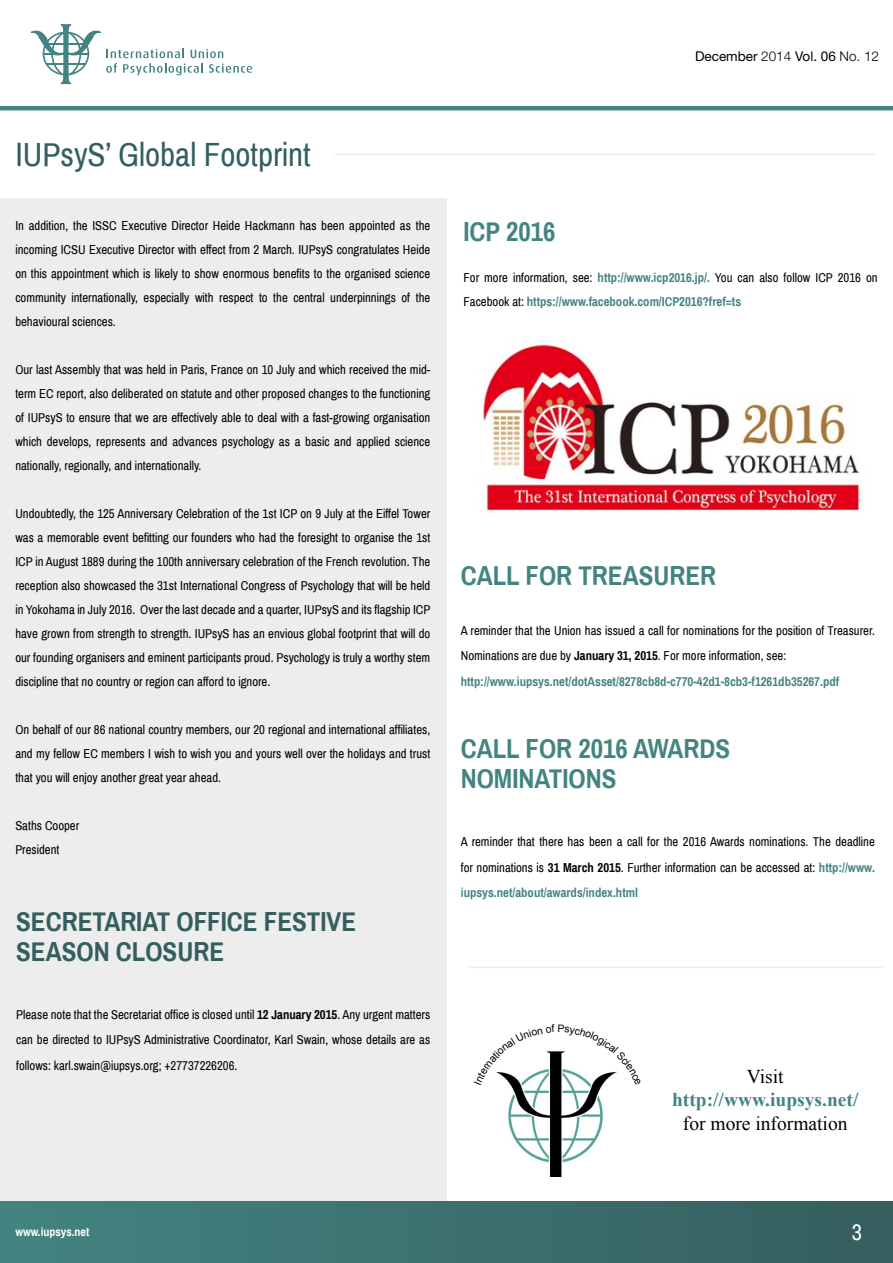
<style>
.page{position:relative;width:893px;height:1263px;background:#fff}
.page>*{position:absolute;margin:0;border:0;box-sizing:border-box;transform-origin:0 0}
.t1{font:33px "Archivo Narrow";color:#355e5e}
.t2{font:700 27px/30px "Archivo Narrow";color:#438481}
.t3{font:700 27px/30px "Archivo Narrow";color:#355e5e}
.t4{font:22.5px "Archivo Narrow";color:#fff}
.t5{font:19.5px "Times New Roman";color:#000}
.t6{font:700 19.5px "Times New Roman";color:#438481}
.t7{font:13.5px "Helvetica Neue";color:#000}
.t8{font:12.75px/24px "Archivo Narrow";color:#000;text-align:justify}
.t9{font:700 12.75px/24px "Archivo Narrow";color:#438481}
.t10{font:700 12px "Archivo Narrow";color:#fff}
.s1{font-weight:300}
.s2{font-weight:700}
.s3{font-weight:400;color:#000}
.s4{font-weight:700;color:#438481}
</style>
<div class="page">
<div style="left:0;top:1201px;width:893px;height:62px;background:linear-gradient(to right,#438481,#355e5e)"></div>
<svg style="left:31px;top:24px;width:221px;height:60px"></svg>
<hr style="left:0;top:106px;width:893px;height:4px;background:#438481">
<div style="left:0;top:199px;width:446px;height:1002px;background:#ededee"></div>
<hr style="left:335px;top:154px;width:540px;height:1px;background:#ededee">
<img style="left:482px;top:344px;width:378px;height:168px">
<img style="left:508px;top:1085px;width:95px;height:92px">
<hr style="left:469px;top:967px;width:414px;height:1px;background:#939598">
<svg style="left:496px;top:1051px;width:121px;height:34px"></svg>
<p class="t7" style="left:695px;top:46px;width:186px">December <span class="s1">2014</span> Vol. 06 <span class="s1">No. 12</span></p>
<h1 class="t1" style="left:15px;top:134px;width:297px">IUPsyS’ Global Footprint</h1>
<p class="t8" style="left:15px;top:214px;width:416px">In addition, the ISSC Executive Director Heide Hackmann has been appointed as the incoming ICSU Executive Director with effect from 2 March. IUPsyS congratulates Heide on this appointment which is likely to show enormous benefits to the organised science community internationally, especially with respect to the central underpinnings of the behavioural sciences.</p>
<p class="t8" style="left:15px;top:358px;width:416px">Our last Assembly that was held in Paris, France on 10 July and which received the mid&shy;term EC report, also deliberated on statute and other proposed changes to the functioning of IUPsyS to ensure that we are effectively able to deal with a fast-growing organisation which develops, represents and advances psychology as a basic and applied science nationally, regionally, and internationally.</p>
<p class="t8" style="left:15px;top:502px;width:417px">Undoubtedly, the 125 Anniversary Celebration of the 1st ICP on 9 July at the Eiffel Tower was a memorable event befitting our founders who had the foresight to organise the 1st ICP in August 1889 during the 100th anniversary celebration of the French revolution. The reception also showcased the 31st International Congress of Psychology that will be held in Yokohama in July 2016. Over the last decade and a quarter, IUPsyS and its flagship ICP have grown from strength to strength. IUPsyS has an envious global footprint that will do our founding organisers and eminent participants proud. Psychology is truly a worthy stem discipline that no country or region can afford to ignore.</p>
<p class="t8" style="left:15px;top:718px;width:416px">On behalf of our 86 national country members, our 20 regional and international affiliates, and my fellow EC members I wish to wish you and yours well over the holidays and trust that you will enjoy another great year ahead.</p>
<p class="t8" style="left:15px;top:814px;width:65px">Saths Cooper<br>President</p>
<h2 class="t3" style="left:16px;top:906px;width:341px">SECRETARIAT OFFICE FESTIVE<br>SEASON CLOSURE</h2>
<p class="t8" style="left:16px;top:1002px;width:416px;line-height:25.5px">Please note that the Secretariat office is closed until <span class="s2">12 January 2015</span>. Any urgent matters can be directed to IUPsyS Administrative Coordinator, Karl Swain, whose details are as follows: karl.swain@iupsys.org; +27737226206.</p>
<h2 class="t2" style="left:463px;top:216px;width:93px">ICP 2016</h2>
<p class="t9" style="left:463px;top:266px;width:416px"><span class="s3">For more information, see:</span> http://www.icp2016.jp/. <span class="s3">You can also follow ICP 2016 on<br>Facebook at:</span> https://www.facebook.com/ICP2016?fref=ts</p>
<h2 class="t2" style="left:461px;top:560px;width:257px">CALL FOR TREASURER</h2>
<p class="t8" style="left:461px;top:618px;width:416px;line-height:25.5px;text-align:left">A reminder that the Union has issued a call for nominations for the position of Treasurer.<br>Nominations are due by <span class="s2">January 31, 2015</span>. For more information, see: <span class="s4">http://www.iupsys.net/dotAsset/8278cb8d-c770-42d1-8cb3-f1261db35267.pdf</span></p>
<h2 class="t2" style="left:461px;top:734px;width:271px">CALL FOR 2016 AWARDS<br>NOMINATIONS</h2>
<p class="t8" style="left:461px;top:829px;width:416px;line-height:25.5px">A reminder that there has been a call for the 2016 Awards nominations. The deadline for nominations is <span class="s2">31 March 2015</span>. Further information can be accessed at: <span class="s4">http://www. iupsys.net/about/awards/index.html</span></p>
<h3 class="t5" style="left:747px;top:1063px;width:38px">Visit</h3>
<h3 class="t6" style="left:672px;top:1086px;width:188px">http://www.iupsys.net/</h3>
<h3 class="t5" style="left:683px;top:1110px;width:166px">for more information</h3>
<p class="t10" style="left:15px;top:1224px;width:76px">www.iupsys.net</p>
<h3 class="t4" style="left:852px;top:1218px;width:12px">3</h3>
</div>
